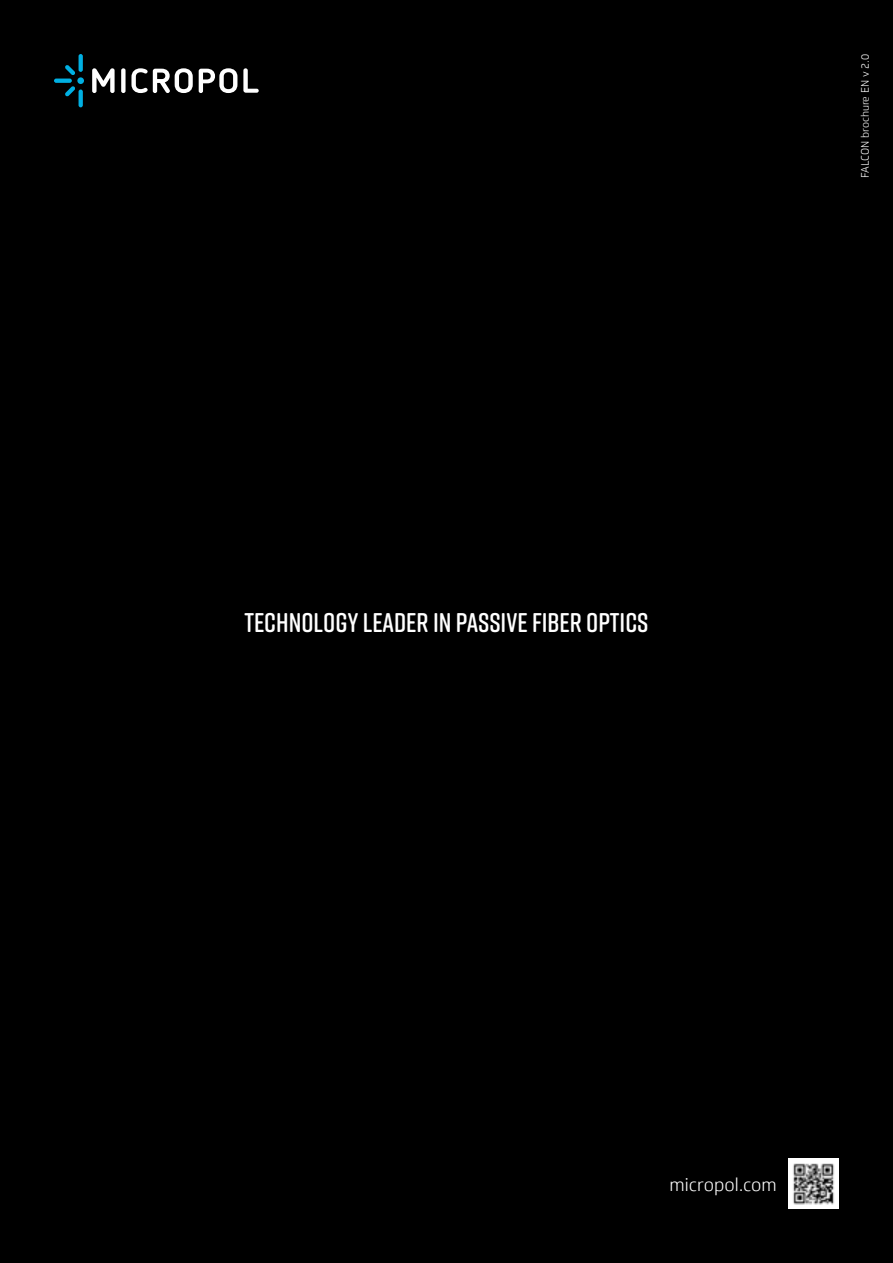
<style>
.page{position:relative;width:893px;height:1263px;background:#000}
.page>*{position:absolute;margin:0;border:0;box-sizing:border-box;transform-origin:0 0}
.t1{font:600 27px "Rift Soft";color:#fff}
.t2{font:300 18px "Soleto";color:#fff}
.t3{font:300 10.5px "Soleto";color:#fff}
</style>
<div class="page">
<svg style="left:79px;top:54px;width:4px;height:18px"></svg>
<svg style="left:79px;top:90px;width:4px;height:17px"></svg>
<svg style="left:54px;top:79px;width:18px;height:4px"></svg>
<svg style="left:65px;top:65px;width:10px;height:10px"></svg>
<svg style="left:65px;top:86px;width:10px;height:11px"></svg>
<div style="left:77px;top:77px;width:7px;height:7px;background:#00b0e3;border-radius:50%"></div>
<svg style="left:92px;top:68px;width:23px;height:25px"></svg>
<div style="left:121px;top:68px;width:5px;height:25px;background:#fff;border-radius:2px"></div>
<svg style="left:131px;top:68px;width:62px;height:25px"></svg>
<svg style="left:199px;top:68px;width:38px;height:25px"></svg>
<svg style="left:243px;top:68px;width:16px;height:25px"></svg>
<img style="left:789px;top:1159px;width:50px;height:50px">
<p class="t1" style="left:244px;top:603px;width:406px">TECHNOLOGY LEADER IN PASSIVE FIBER OPTICS</p>
<p class="t3" style="left:859px;top:178px;width:125px;rotate:-90deg">FALCON brochure EN v 2.0</p>
<p class="t2" style="left:670px;top:1174px;width:109px">micropol.com</p>
</div>
